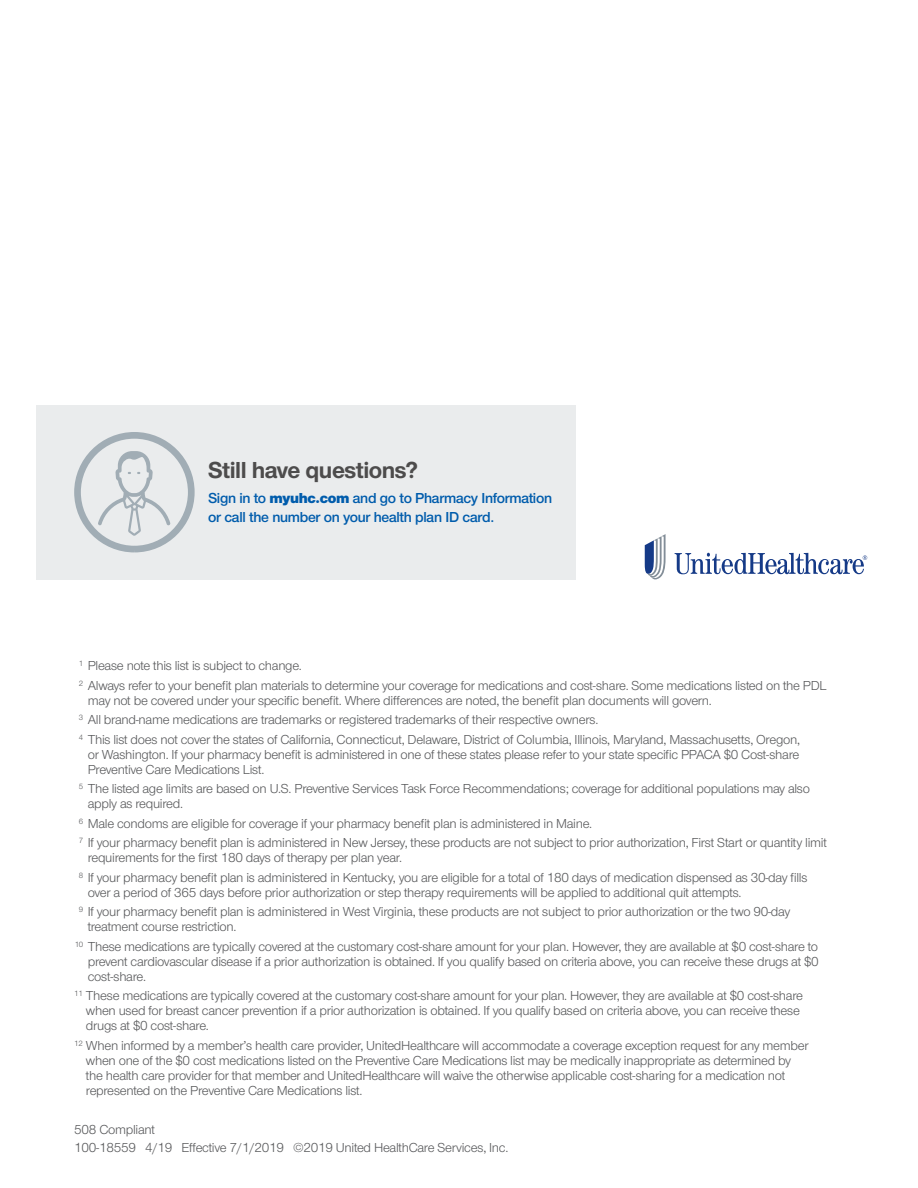
<style>
.page{position:relative;width:918px;height:1188px;background:#fff}
.page>*{position:absolute;margin:0;border:0;box-sizing:border-box;transform-origin:0 0}
.t1{font:700 24px "UHC Sans";letter-spacing:-.02em;color:#4d4c4c}
.t2{font:600 15px/19.5px "UHC Sans";letter-spacing:-.02em;color:#005cac}
.t3{font:13.5px/15px "UHC Sans";letter-spacing:-.02em;color:#57585a}
.s1{font-weight:900}
</style>
<div class="page">
<svg style="left:675px;top:553px;width:192px;height:21px"></svg>
<svg style="left:645px;top:534px;width:21px;height:46px"></svg>
<div style="left:36px;top:405px;width:540px;height:174px;background:#eaeced"></div>
<div style="left:74px;top:432px;width:121px;height:120px;border:7px solid #a1adb5;border-radius:50%"></div>
<svg style="left:98px;top:451px;width:73px;height:85px"></svg>
<h1 class="t1" style="left:208px;top:460px;width:211px">Still have questions?</h1>
<p class="t2" style="left:208px;top:489px;width:345px">Sign in to <span class="s1">myuhc.com</span> and go to Pharmacy Information or call the number on your health plan ID card.</p>
<p class="t3" style="left:79px;top:657px;width:749px;line-height:19.5px"><sup>1</sup> Please note this list is subject to change.<br><sup>2</sup> Always refer to your benefit plan materials to determine your coverage for medications and cost-share. Some medications listed on the PDL</p>
<p class="t3" style="left:79px;top:691px;width:723px;line-height:19.5px;text-indent:9px">may not be covered under your specific benefit. Where differences are noted, the benefit plan documents will govern.<br><sup>3</sup> All brand-name medications are trademarks or registered trademarks of their respective owners.<br><sup>4</sup> This list does not cover the states of California, Connecticut, Delaware, District of Columbia, Illinois, Maryland, Massachusetts, Oregon,</p>
<p class="t3" style="left:88px;top:748px;width:713px">or Washington. If your pharmacy benefit is administered in one of these states please refer to your state specific PPACA $0 Cost-share<br>Preventive Care Medications List.</p>
<p class="t3" style="left:88px;top:782px;width:724px;text-indent:-9px"><sup>5</sup> The listed age limits are based on U.S. Preventive Services Task Force Recommendations; coverage for additional populations may also apply as required.</p>
<p class="t3" style="left:79px;top:814px;width:749px;line-height:19.5px"><sup>6</sup> Male condoms are eligible for coverage if your pharmacy benefit plan is administered in Maine.<br><sup>7</sup> If your pharmacy benefit plan is administered in New Jersey, these products are not subject to prior authorization, First Start or quantity limit</p>
<p class="t3" style="left:79px;top:849px;width:730px;line-height:19.5px;text-indent:9px">requirements for the first 180 days of therapy per plan year.<br><sup>8</sup> If your pharmacy benefit plan is administered in Kentucky, you are eligible for a total of 180 days of medication dispensed as 30-day fills</p>
<p class="t3" style="left:79px;top:883px;width:713px;line-height:19.5px;text-indent:9px">over a period of 365 days before prior authorization or step therapy requirements will be applied to additional quit attempts.<br><sup>9</sup> If your pharmacy benefit plan is administered in West Virginia, these products are not subject to prior authorization or the two 90-day</p>
<p class="t3" style="left:75px;top:918px;width:745px;line-height:19.5px;text-indent:13px">treatment course restriction.<br><sup>10</sup> These medications are typically covered at the customary cost-share amount for your plan. However, they are available at $0 cost-share to</p>
<p class="t3" style="left:88px;top:955px;width:733px">prevent cardiovascular disease if a prior authorization is obtained. If you qualify based on criteria above, you can receive these drugs at $0 cost-share.</p>
<p class="t3" style="left:86px;top:989px;width:719px;text-indent:-12px"><sup>11</sup> These medications are typically covered at the customary cost-share amount for your plan. However, they are available at $0 cost-share when used for breast cancer prevention if a prior authorization is obtained. If you qualify based on criteria above, you can receive these drugs at $0 cost-share.</p>
<p class="t3" style="left:86px;top:1039px;width:724px;text-indent:-12px"><sup>12</sup> When informed by a member’s health care provider, UnitedHealthcare will accommodate a coverage exception request for any member when one of the $0 cost medications listed on the Preventive Care Medications list may be medically inappropriate as determined by the health care provider for that member and UnitedHealthcare will waive the otherwise applicable cost-sharing for a medication not represented on the Preventive Care Medications list.</p>
<p class="t3" style="left:74px;top:1121px;width:436px;line-height:18px">508 Compliant<br>100-18559 4/19 Effective 7/1/2019 ©2019 United HealthCare Services, Inc.</p>
</div>
